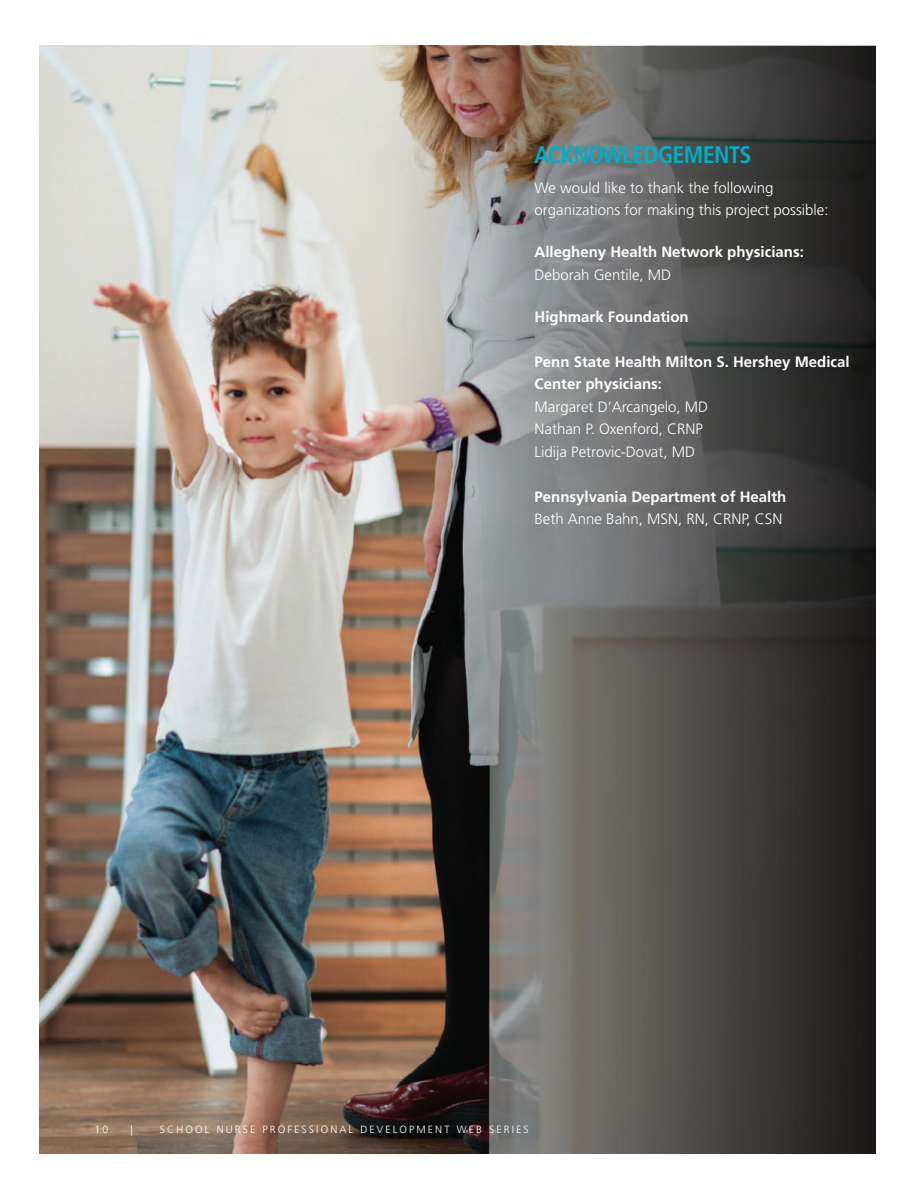
<style>
.page{position:relative;width:918px;height:1188px;background:#fff}
.page>*{position:absolute;margin:0;border:0;box-sizing:border-box;transform-origin:0 0}
.t1{font:700 condensed 24px "Frutiger LT Std";letter-spacing:-.03em;color:#00aec5}
.t2{font:300 15px/22.5px "Frutiger LT Std";color:#fff}
.t3{font:700 15px/22.5px "Frutiger LT Std";color:#fff}
.t4{font:300 10.5px "Frutiger LT Std";letter-spacing:.2em;color:#fff}
</style>
<div class="page">
<img style="left:45px;top:46px;width:830px;height:1107px">
<h1 class="t1" style="left:535px;top:141px;width:219px">ACKNOWLEDGEMENTS</h1>
<p class="t2" style="left:535px;top:176px;width:295px">We would like to thank the following organizations for making this project possible:</p>
<p class="t3" style="left:535px;top:241px;width:271px">Allegheny Health Network physicians:</p>
<p class="t2" style="left:535px;top:263px;width:138px">Deborah Gentile, MD</p>
<p class="t3" style="left:535px;top:305px;width:156px">Highmark Foundation</p>
<p class="t3" style="left:535px;top:350px;width:317px">Penn State Health Milton S. Hershey Medical<br>Center physicians:</p>
<p class="t2" style="left:535px;top:395px;width:175px">Margaret D’Arcangelo, MD<br>Nathan P. Oxenford, CRNP<br>Lidija Petrovic-Dovat, MD</p>
<p class="t3" style="left:535px;top:485px;width:253px">Pennsylvania Department of Health</p>
<p class="t2" style="left:535px;top:508px;width:249px">Beth Anne Bahn, MSN, RN, CRNP, CSN</p>
<p class="t4" style="left:94px;top:1123px;width:15px">10</p>
<p class="t4" style="left:130px;top:1123px;width:4px">|</p>
<p class="t4" style="left:160px;top:1123px;width:370px">SCHOOL NURSE PROFESSIONAL DEVELOPMENT WEB SERIES</p>
</div>
